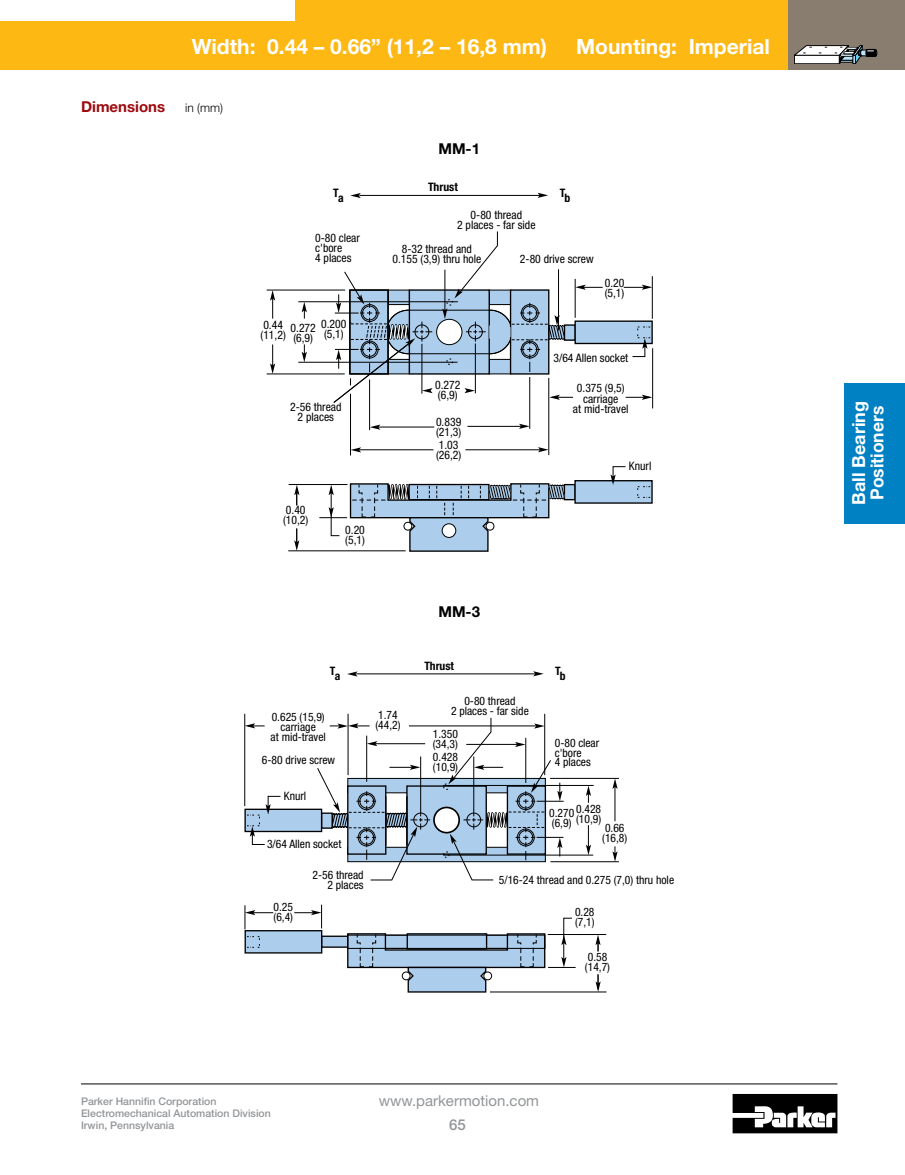
<style>
.page{position:relative;width:905px;height:1175px;background:#fff}
.page>*{position:absolute;margin:0;border:0;box-sizing:border-box;transform-origin:0 0}
.t1{font:700 21px "Helvetica Neue LT Std";color:#fff}
.t2{font:700 18px/18px "Helvetica Neue LT Std";color:#fff}
.t3{font:15px "Helvetica Neue LT Std";color:#939598}
.t4{font:700 15px "Helvetica Neue LT Std";color:#9d0a0f}
.t5{font:700 15px "Helvetica Neue LT Std";color:#000}
.t6{font:500 15px "Helvetica Neue LT Std";color:#939598}
.t7{font:300 12px "Helvetica Neue LT Std";color:#000}
.t8{font:condensed 11.7px/10.1px "Helvetica Neue LT Std";color:#000}
.t9{font:700 condensed 11.7px "Helvetica Neue LT Std";color:#000}
.t10{font:condensed 11.55px/9.9px "Helvetica Neue LT Std";color:#000}
.t11{font:700 condensed 11.55px "Helvetica Neue LT Std";color:#000}
.t12{font:500 10.5px/12px "Helvetica Neue LT Std";color:#939598}
</style>
<div class="page">
<div style="left:0;top:0;width:806px;height:70px;background:#fdb813"></div>
<div style="left:0;top:0;width:295px;height:21px;background:#fff"></div>
<hr style="left:81px;top:1083px;width:756px;height:1px;background:#000">
<svg style="left:732px;top:1094px;width:105px;height:39px"></svg>
<div style="left:844px;top:383px;width:60px;height:140px;background:#0081c4"></div>
<div style="left:788px;top:0;width:116px;height:70px;background:#887d6e"></div>
<svg style="left:794px;top:45px;width:83px;height:19px"></svg>
<div style="left:564px;top:484px;width:11px;height:15px;background:#accdec"></div>
<div style="left:563px;top:484px;width:12px;height:16px;border:1px solid #000"></div>
<div style="left:575px;top:481px;width:77px;height:22px;background:#accdec"></div>
<div style="left:574px;top:480px;width:78px;height:24px;border:1px solid #000"></div>
<div style="left:575px;top:321px;width:77px;height:22px;background:#accdec"></div>
<div style="left:574px;top:320px;width:78px;height:24px;border:1px solid #000"></div>
<svg style="left:370px;top:424px;width:10px;height:6px"></svg>
<svg style="left:519px;top:424px;width:10px;height:5px"></svg>
<hr style="left:266px;top:373px;width:79px;height:1px;background:#000">
<hr style="left:266px;top:290px;width:79px;height:1px;background:#000">
<svg style="left:270px;top:290px;width:5px;height:28px"></svg>
<svg style="left:270px;top:344px;width:5px;height:30px"></svg>
<hr style="left:652px;top:276px;width:1px;height:43px;background:#000">
<hr style="left:369px;top:379px;width:1px;height:51px;background:#000">
<hr style="left:529px;top:377px;width:1px;height:52px;background:#000">
<hr style="left:350px;top:394px;width:1px;height:61px;background:#000">
<hr style="left:548px;top:378px;width:1px;height:77px;background:#000">
<hr style="left:375px;top:426px;width:59px;height:1px;background:#000">
<hr style="left:467px;top:426px;width:59px;height:1px;background:#000">
<hr style="left:465px;top:449px;width:78px;height:1px;background:#000">
<hr style="left:288px;top:550px;width:117px;height:1px;background:#000">
<hr style="left:288px;top:484px;width:59px;height:1px;background:#000">
<hr style="left:357px;top:449px;width:76px;height:1px;background:#000">
<hr style="left:652px;top:348px;width:1px;height:60px;background:#000">
<hr style="left:298px;top:362px;width:159px;height:1px;background:#000">
<hr style="left:298px;top:301px;width:160px;height:1px;background:#000">
<svg style="left:302px;top:302px;width:5px;height:16px"></svg>
<svg style="left:302px;top:344px;width:5px;height:18px"></svg>
<svg style="left:538px;top:447px;width:10px;height:5px"></svg>
<svg style="left:623px;top:285px;width:29px;height:5px"></svg>
<svg style="left:351px;top:447px;width:10px;height:5px"></svg>
<svg style="left:631px;top:326px;width:20px;height:31px"></svg>
<svg style="left:625px;top:395px;width:27px;height:5px"></svg>
<svg style="left:637px;top:486px;width:14px;height:12px"></svg>
<svg style="left:294px;top:485px;width:5px;height:20px"></svg>
<svg style="left:294px;top:528px;width:5px;height:23px"></svg>
<svg style="left:319px;top:483px;width:246px;height:69px"></svg>
<hr style="left:359px;top:195px;width:184px;height:1px;background:#000">
<svg style="left:537px;top:193px;width:11px;height:5px"></svg>
<svg style="left:350px;top:193px;width:11px;height:5px"></svg>
<svg style="left:610px;top:466px;width:16px;height:19px"></svg>
<svg style="left:333px;top:231px;width:269px;height:173px"></svg>
<svg style="left:430px;top:854px;width:13px;height:6px"></svg>
<div style="left:348px;top:778px;width:197px;height:15px;background:#accdec"></div>
<div style="left:321px;top:936px;width:27px;height:11px;background:#accdec"></div>
<div style="left:321px;top:935px;width:27px;height:12px;border:1px solid #000"></div>
<div style="left:407px;top:786px;width:79px;height:68px;background:#accdec"></div>
<div style="left:245px;top:930px;width:77px;height:23px;background:#accdec"></div>
<div style="left:244px;top:930px;width:78px;height:23px;border:1px solid #000"></div>
<div style="left:245px;top:809px;width:76px;height:22px;background:#accdec"></div>
<div style="left:244px;top:808px;width:78px;height:24px;border:1px solid #000"></div>
<svg style="left:612px;top:779px;width:5px;height:10px"></svg>
<svg style="left:367px;top:741px;width:10px;height:5px"></svg>
<hr style="left:550px;top:861px;width:69px;height:1px;background:#000">
<hr style="left:550px;top:778px;width:69px;height:1px;background:#000">
<hr style="left:614px;top:786px;width:1px;height:35px;background:#000">
<svg style="left:612px;top:846px;width:5px;height:15px"></svg>
<hr style="left:366px;top:735px;width:1px;height:46px;background:#000">
<hr style="left:544px;top:714px;width:1px;height:61px;background:#000">
<hr style="left:369px;top:743px;width:56px;height:1px;background:#000">
<hr style="left:409px;top:725px;width:129px;height:1px;background:#000">
<hr style="left:490px;top:991px;width:116px;height:1px;background:#000">
<hr style="left:547px;top:934px;width:59px;height:1px;background:#000">
<svg style="left:595px;top:935px;width:5px;height:16px"></svg>
<svg style="left:595px;top:974px;width:5px;height:17px"></svg>
<svg style="left:346px;top:917px;width:229px;height:76px"></svg>
<div style="left:402px;top:972px;width:8px;height:7px;background:#fff;border-radius:50%"></div>
<div style="left:402px;top:971px;width:8px;height:9px;border:1px solid #000;border-radius:50%"></div>
<svg style="left:246px;top:795px;width:35px;height:50px"></svg>
<hr style="left:347px;top:714px;width:1px;height:61px;background:#000">
<hr style="left:420px;top:756px;width:1px;height:54px;background:#000">
<svg style="left:244px;top:905px;width:29px;height:24px"></svg>
<svg style="left:294px;top:904px;width:28px;height:24px"></svg>
<svg style="left:247px;top:936px;width:13px;height:12px"></svg>
<div style="left:434px;top:807px;width:25px;height:25px;background:#fff;border-radius:50%"></div>
<div style="left:433px;top:806px;width:27px;height:27px;border:2px solid #000;border-radius:50%"></div>
<svg style="left:316px;top:764px;width:114px;height:116px"></svg>
<svg style="left:245px;top:723px;width:19px;height:5px"></svg>
<svg style="left:330px;top:723px;width:39px;height:5px"></svg>
<hr style="left:244px;top:714px;width:1px;height:92px;background:#000">
<hr style="left:443px;top:854px;width:150px;height:1px;background:#000">
<hr style="left:443px;top:785px;width:150px;height:1px;background:#000">
<svg style="left:586px;top:785px;width:5px;height:17px"></svg>
<svg style="left:586px;top:825px;width:5px;height:30px"></svg>
<svg style="left:443px;top:717px;width:120px;height:163px"></svg>
<hr style="left:356px;top:673px;width:182px;height:1px;background:#000">
<svg style="left:533px;top:671px;width:10px;height:5px"></svg>
<svg style="left:347px;top:671px;width:10px;height:5px"></svg>
<h1 class="t1" style="left:192px;top:34px;width:357px">Width: 0.44 – 0.66” (11,2 – 16,8 mm)</h1>
<h1 class="t1" style="left:576px;top:34px;width:195px">Mounting: Imperial</h1>
<p class="t4" style="left:81px;top:97px;width:86px">Dimensions</p>
<p class="t7" style="left:185px;top:100px;width:39px">in (mm)</p>
<p class="t9" style="left:333px;top:188px;width:12px">Ta</p>
<p class="t8" style="left:315px;top:233px;width:46px">0-80 clear c'bore<br>4 places</p>
<p class="t8" style="left:321px;top:319px;width:27px">0.200 (5,1)</p>
<p class="t8" style="left:260px;top:320px;width:27px">0.44 (11,2)</p>
<p class="t8" style="left:290px;top:322px;width:27px">0.272 (6,9)</p>
<p class="t8" style="left:290px;top:402px;width:53px;text-align:center">2-56 thread<br>2 places</p>
<p class="t8" style="left:283px;top:505px;width:27px">0.40 (10,2)</p>
<p class="t8" style="left:345px;top:525px;width:21px">0.20 (5,1)</p>
<p class="t5" style="left:438px;top:140px;width:43px">MM-1</p>
<p class="t9" style="left:428px;top:180px;width:31px">Thrust</p>
<p class="t9" style="left:559px;top:186px;width:7px">T</p>
<p class="t9" style="left:564px;top:191px;width:7px">b</p>
<p class="t8" style="left:457px;top:209px;width:80px;text-align:center">0-80 thread<br>2 places - far side</p>
<p class="t8" style="left:392px;top:244px;width:90px;text-align:center">8-32 thread and<br>0.155 (3,9) thru hole</p>
<p class="t8" style="left:520px;top:253px;width:75px">2-80 drive screw</p>
<p class="t8" style="left:604px;top:278px;width:21px">0.20 (5,1)</p>
<p class="t8" style="left:435px;top:380px;width:27px">0.272 (6,9)</p>
<p class="t8" style="left:436px;top:416px;width:27px">0.839 (21,3)</p>
<p class="t8" style="left:436px;top:439px;width:27px">1.03 (26,2)</p>
<p class="t8" style="left:553px;top:352px;width:76px">3/64 Allen socket</p>
<p class="t8" style="left:573px;top:383px;width:57px;text-align:center">0.375 (9,5) carriage<br>at mid-travel</p>
<p class="t8" style="left:629px;top:460px;width:24px">Knurl</p>
<p class="t11" style="left:330px;top:666px;width:12px">Ta</p>
<p class="t10" style="left:270px;top:712px;width:57px;text-align:center">0.625 (15,9) carriage<br>at mid-travel</p>
<p class="t10" style="left:262px;top:754px;width:75px">6-80 drive screw</p>
<p class="t10" style="left:284px;top:790px;width:24px">Knurl</p>
<p class="t10" style="left:375px;top:709px;width:27px">1.74 (44,2)</p>
<p class="t10" style="left:267px;top:839px;width:76px">3/64 Allen socket</p>
<p class="t10" style="left:312px;top:869px;width:53px;text-align:right">2-56 thread<br>2 places</p>
<p class="t5" style="left:438px;top:602px;width:43px">MM-3</p>
<p class="t11" style="left:424px;top:658px;width:31px">Thrust</p>
<p class="t10" style="left:451px;top:696px;width:79px;text-align:center">0-80 thread<br>2 places - far side</p>
<p class="t10" style="left:433px;top:729px;width:27px">1.350 (34,3)</p>
<p class="t10" style="left:433px;top:751px;width:27px">0.428 (10,9)</p>
<p class="t11" style="left:555px;top:664px;width:7px">T</p>
<p class="t11" style="left:560px;top:669px;width:7px">b</p>
<p class="t10" style="left:554px;top:737px;width:46px">0-80 clear c'bore<br>4 places</p>
<p class="t10" style="left:576px;top:803px;width:27px">0.428 (10,9)</p>
<p class="t10" style="left:549px;top:808px;width:27px">0.270 (6,9)</p>
<p class="t10" style="left:602px;top:822px;width:27px">0.66 (16,8)</p>
<p class="t10" style="left:499px;top:874px;width:177px">5/16-24 thread and 0.275 (7,0) thru hole</p>
<p class="t10" style="left:273px;top:901px;width:21px">0.25 (6,4)</p>
<p class="t10" style="left:575px;top:907px;width:21px">0.28 (7,1)</p>
<p class="t10" style="left:585px;top:952px;width:27px">0.58 (14,7)</p>
<p class="t12" style="left:81px;top:1094px;width:191px">Parker Hannifin Corporation<br>Electromechanical Automation Division<br>Irwin, Pennsylvania</p>
<p class="t3" style="left:379px;top:1091px;width:162px">www.parkermotion.com</p>
<p class="t6" style="left:449px;top:1115px;width:18px">65</p>
<h2 class="t2" style="left:849px;top:505px;width:105px;rotate:-90deg">Ball Bearing<br>Positioners</h2>
</div>
